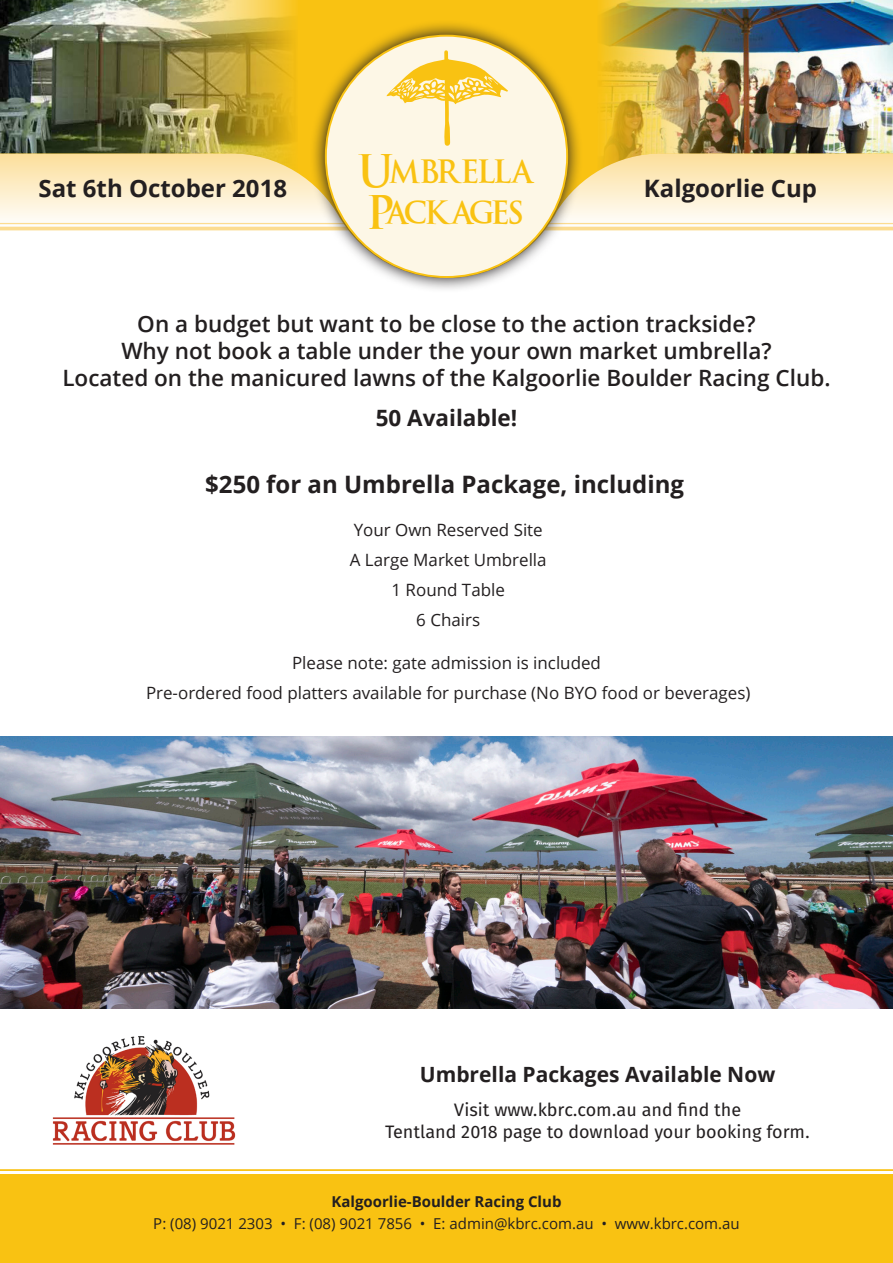
<style>
.page{position:relative;width:893px;height:1263px;background:#fff}
.page>*{position:absolute;margin:0;border:0;box-sizing:border-box;transform-origin:0 0}
.t1{font:34.5px "An Unfortunate Event De Warped";letter-spacing:-.04em;color:#f9c212}
.t2{font:34.5px "An Unfortunate Event De Warped";letter-spacing:-.06em;color:#f9c212}
.t3{font:700 24px "Open Sans";color:#231f20}
.Body{font:600 22.5px/27px "Open Sans";color:#231f20;text-align:center}
.Body-2{font:700 22.5px "Open Sans";color:#231f20}
.t4{font:700 21px "Open Sans";color:#231f20}
.t5{font:18px/21.6px "Fira Sans OT";color:#231f20;text-align:center}
.t6{font:16.95px "Open Sans";color:#231f20}
.t7{font:15px "Open Sans";color:#231f20}
.t8{font:700 15px "Open Sans";color:#231f20}
</style>
<div class="page">
<svg style="left:0;top:0;width:893px;height:231px;background:#fce6a7"></svg>
<img style="left:595px;top:0;width:298px;height:187px">
<img style="left:0;top:0;width:298px;height:178px">
<svg style="left:310px;top:19px;width:273px;height:270px"></svg>
<div style="left:326px;top:36px;width:241px;height:241px;background:#fdf7e6;border-radius:50%"></div>
<svg style="left:0;top:1169px;width:893px;height:2px;background:#f9c82e"></svg>
<div style="left:0;top:1174px;width:893px;height:89px;background:#f9c212"></div>
<img style="left:52px;top:1036px;width:184px;height:109px">
<img style="left:0;top:736px;width:893px;height:272px">
<svg style="left:387px;top:50px;width:121px;height:96px"></svg>
<p class="t1" style="left:360px;top:156px;width:175px">Umbrella</p>
<p class="t2" style="left:369px;top:197px;width:156px">Packages</p>
<p class="t3" style="left:39px;top:171px;width:250px">Sat 6th October 2018</p>
<p class="t3" style="left:644px;top:171px;width:175px">Kalgoorlie Cup</p>
<p class="Body" style="left:62px;top:310px;width:770px">On a budget but want to be close to the action trackside?<br>Why not book a table under the your own market umbrella?<br>Located on the manicured lawns of the Kalgoorlie Boulder Racing Club.</p>
<p class="Body-2" style="left:376px;top:402px;width:143px">50 Available!</p>
<p class="t3" style="left:205px;top:467px;width:480px">$250 for an Umbrella Package, including</p>
<p class="t6" style="left:354px;top:519px;width:191px">Your Own Reserved Site</p>
<p class="t6" style="left:350px;top:549px;width:198px">A Large Market Umbrella</p>
<p class="t6" style="left:392px;top:578px;width:115px">1 Round Table</p>
<p class="t6" style="left:416px;top:608px;width:65px">6 Chairs</p>
<p class="t6" style="left:292px;top:651px;width:310px">Please note: gate admission is included</p>
<p class="t6" style="left:146px;top:681px;width:606px">Pre-ordered food platters available for purchase (No BYO food or beverages)</p>
<p class="t4" style="left:420px;top:1059px;width:357px">Umbrella Packages Available Now</p>
<p class="t5" style="left:385px;top:1100px;width:426px">Visit www.kbrc.com.au and find the<br>Tentland 2018 page to download your booking form.</p>
<p class="t8" style="left:331px;top:1191px;width:232px">Kalgoorlie-Boulder Racing Club</p>
<p class="t7" style="left:153px;top:1213px;width:588px">P: (08) 9021 2303 • F: (08) 9021 7856 • E: admin@kbrc.com.au • www.kbrc.com.au</p>
</div>
